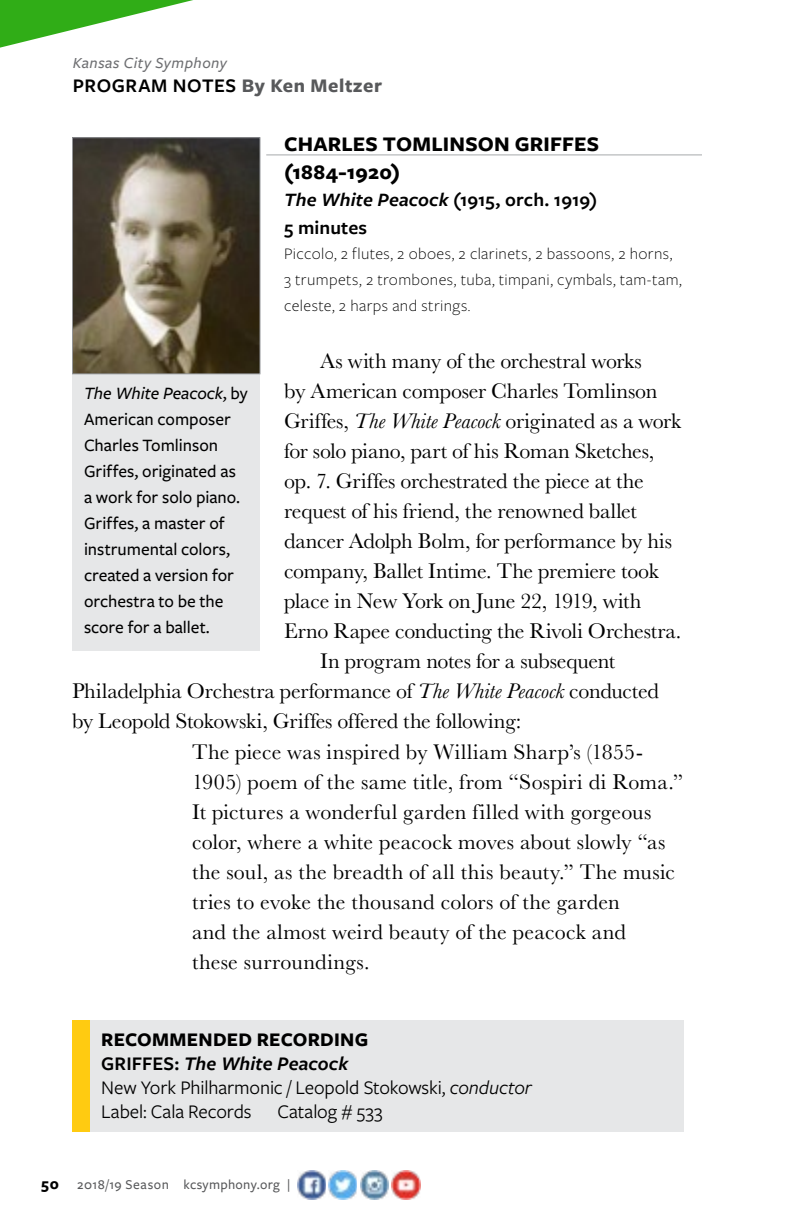
<style>
.page{position:relative;width:792px;height:1224px;background:#fff}
.page>*{position:absolute;margin:0;border:0;box-sizing:border-box;transform-origin:0 0}
.t1{font:22px "Baskerville";color:#000}
.t2{font:22px "Baskerville";letter-spacing:-.02em;color:#000}
.t3{font:700 21.6px/27.4px "Freight Sans Pro";letter-spacing:.01em;color:#000}
.t4{font:20px/24px "Freight Sans Pro";letter-spacing:-.005em;color:#000}
.t5{font:600 20px "Freight Sans Pro";letter-spacing:.03em;color:#000}
.t6{font:600 19.6px/27.4px "Freight Sans Pro";letter-spacing:.005em;color:#000}
.t7{font:500 18px/26px "Freight Sans Pro";color:#000}
.t8{font:300 16.6px/25.8px "Freight Sans Pro";letter-spacing:.02em;color:#000}
.t9{font:italic 500 16px "Freight Sans Pro";letter-spacing:.03em;color:#6d6e71}
.t10{font:500 14px "Freight Sans Pro";letter-spacing:.02em;color:#58595b}
.s1{font-weight:700;color:#58595b}
.s2{font-style:italic}
.s3{font-weight:700}
.s4{font-weight:600}
.s5{font-weight:600;font-style:italic}
.s6{font-weight:700;font-size:16px;color:#000}
</style>
<div class="page">
<img style="left:297px;top:1171px;width:28px;height:28px">
<img style="left:329px;top:1171px;width:28px;height:28px">
<img style="left:392px;top:1171px;width:28px;height:28px">
<img style="left:360px;top:1171px;width:28px;height:28px">
<svg style="left:0;top:0;width:193px;height:48px"></svg>
<div style="left:72px;top:374px;width:188px;height:277px;background:#e6e7e8"></div>
<img style="left:74px;top:139px;width:184px;height:233px">
<div style="left:72px;top:137px;width:188px;height:237px;border:1px solid #939598"></div>
<hr style="left:266px;top:154px;width:436px;height:1px;background:#a7a9ac">
<div style="left:89px;top:1020px;width:594px;height:112px;background:#e6e7e8"></div>
<div style="left:72px;top:1020px;width:17px;height:112px;background:#ffcb11"></div>
<p class="t9" style="left:73px;top:53px;width:156px">Kansas City Symphony</p>
<p class="t5" style="left:73px;top:72px;width:311px">PROGRAM NOTES <span class="s1">By Ken Meltzer</span></p>
<p class="t3" style="left:284px;top:130px;width:316px">CHARLES TOMLINSON GRIFFES (1884-1920)</p>
<p class="t6" style="left:284px;top:186px;width:315px"><span class="s2">The White Peacock</span> (1915, orch. 1919)<br>5 minutes</p>
<p class="t8" style="left:284px;top:240px;width:399px">Piccolo, 2 flutes, 2 oboes, 2 clarinets, 2 bassoons, 2 horns,<br>3 trumpets, 2 trombones, tuba, timpani, cymbals, tam-tam, celeste, 2 harps and strings.</p>
<p class="t1" style="left:320px;top:347px;width:323px">As with many of the orchestral works</p>
<p class="t1" style="left:284px;top:377px;width:375px">by American composer Charles Tomlinson</p>
<p class="t1" style="left:284px;top:407px;width:399px">Griffes, <span class="s2">The White Peacock</span> originated as a work</p>
<p class="t1" style="left:284px;top:437px;width:372px">for solo piano, part of his Roman Sketches,</p>
<p class="t1" style="left:284px;top:467px;width:361px">op. 7. Griffes orchestrated the piece at the</p>
<p class="t1" style="left:284px;top:497px;width:354px">request of his friend, the renowned ballet</p>
<p class="t1" style="left:284px;top:527px;width:390px">dancer Adolph Bolm, for performance by his</p>
<p class="t1" style="left:284px;top:557px;width:376px">company, Ballet Intime. The premiere took</p>
<p class="t2" style="left:284px;top:587px;width:359px">place in New York on June 22, 1919, with</p>
<p class="t1" style="left:284px;top:617px;width:399px">Erno Rapee conducting the Rivoli Orchestra.</p>
<p class="t1" style="left:320px;top:647px;width:297px">In program notes for a subsequent</p>
<p class="t1" style="left:72px;top:677px;width:588px">Philadelphia Orchestra performance of <span class="s2">The White Peacock</span> conducted</p>
<p class="t1" style="left:72px;top:707px;width:451px">by Leopold Stokowski, Griffes offered the following:</p>
<p class="t1" style="left:192px;top:737px;width:453px">The piece was inspired by William Sharp’s (1855-</p>
<p class="t1" style="left:192px;top:767px;width:493px">1905) poem of the same title, from “Sospiri di Roma.”</p>
<p class="t1" style="left:192px;top:797px;width:461px">It pictures a wonderful garden filled with gorgeous</p>
<p class="t1" style="left:192px;top:827px;width:475px">color, where a white peacock moves about slowly “as</p>
<p class="t1" style="left:192px;top:857px;width:485px">the soul, as the breadth of all this beauty.” The music</p>
<p class="t1" style="left:192px;top:887px;width:429px">tries to evoke the thousand colors of the garden</p>
<p class="t1" style="left:192px;top:917px;width:436px">and the almost weird beauty of the peacock and</p>
<p class="t1" style="left:192px;top:947px;width:179px">these surroundings.</p>
<p class="t7" style="left:84px;top:379px;width:165px"><span class="s2">The White Peacock</span>, by<br>American composer<br>Charles Tomlinson<br>Griffes, originated as a work for solo piano.<br>Griffes, a master of instrumental colors, created a version for orchestra to be the score for a ballet.</p>
<p class="t4" style="left:101px;top:1027px;width:432px"><span class="s3">RECOMMENDED RECORDING<br></span><span class="s4">GRIFFES:</span> <span class="s5">The White Peacock<br></span>New York Philharmonic / Leopold Stokowski, <span class="s2">conductor<br></span>Label: Cala Records</p>
<p class="t4" style="left:278px;top:1099px;width:106px">Catalog # 533</p>
<p class="t10" style="left:41px;top:1175px;width:251px"><span class="s6">50</span> 2018/19 Season kcsymphony.org |</p>
</div>
